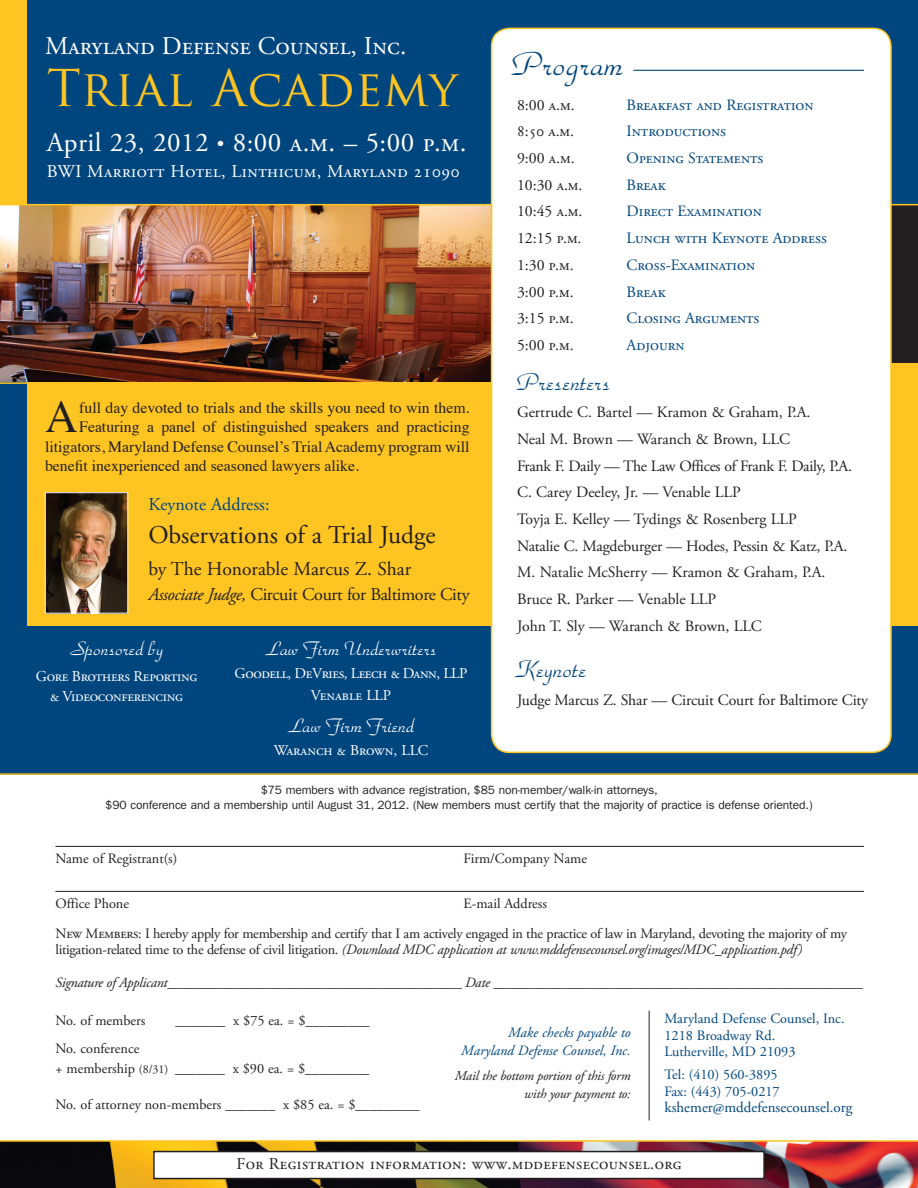
<style>
.page{position:relative;width:918px;height:1188px;background:#fff}
.page>*{position:absolute;margin:0;border:0;box-sizing:border-box;transform-origin:0 0}
.names{font:49.5px "Trajan Pro";letter-spacing:.015em;color:#fec422}
.t1{font:45.15px "Times";color:#231f20}
.t2{font:43.5px "Park Avenue Std";color:#00467e}
.t3{font:31.5px "Park Avenue Std";color:#00467e}
.t4{font:27px "Adobe Garamond Pro";letter-spacing:.02em;color:#fff}
.t5{font:25.5px "Park Avenue Std";color:#fff}
.t6{font:25.5px "Adobe Garamond Pro";color:#fff}
.t7{font:25.5px "Adobe Garamond Pro";color:#231f20}
.t8{font:19.5px "Adobe Garamond Pro";color:#231f20}
.t9{font:18px "Adobe Garamond Pro";letter-spacing:-.02em;color:#231f20}
.t10{font:18px "Adobe Garamond Pro";letter-spacing:.025em;color:#fff}
.t11{font:18px "Adobe Garamond Pro";color:#00467e}
.t12{font:16.5px "Adobe Garamond Pro";letter-spacing:.095em;color:#231f20}
.names-2{font:15.75px "Adobe Garamond Pro";letter-spacing:-.005em;color:#231f20}
.t13{font:15.75px "Times";color:#231f20}
.names-3{font:15.75px "Adobe Garamond Pro";letter-spacing:.055em;color:#00467e}
.names-4{font:15.75px "Adobe Garamond Pro";color:#00467e}
.t14{font:15px/19.5px "Adobe Garamond Pro";letter-spacing:.105em;color:#fff;text-align:center}
.t15{font:15px "Adobe Garamond Pro";letter-spacing:-.03em;color:#fff}
.t16{font:15px "Adobe Garamond Pro";color:#00467e}
.t17{font:15px "Adobe Garamond Pro";color:#fff}
.app_italics{font:14.25px/16.5px "Adobe Garamond Pro";letter-spacing:-.01em;color:#231f20}
.app_italics-2{font:italic 14.25px "Adobe Garamond Pro";letter-spacing:-.02em;color:#231f20}
.t18{font:14.25px "Adobe Garamond Pro";color:#00467e}
.app_italics-3{font:italic 14.25px/18px "Adobe Garamond Pro";color:#00467e;text-align:right}
.t19{font:italic 13.5px/18px "Adobe Garamond Pro";letter-spacing:-.015em;color:#231f20;text-align:right}
.t20{font:12px/15px "ITC Franklin Gothic Std";letter-spacing:-.01em;color:#231f20;text-align:center}
.s1{font-size:19.5px}
.s2{font-style:italic}
.s3{font-size:12px}
</style>
<div class="page">
<div style="left:0;top:0;width:918px;height:216px;background:#00467e"></div>
<img style="left:0;top:1142px;width:918px;height:46px">
<div style="left:394px;top:205px;width:524px;height:218px;background:#231f20"></div>
<div style="left:0;top:364px;width:918px;height:370px;background:#fec422"></div>
<div style="left:0;top:626px;width:918px;height:148px;background:#00467e"></div>
<div style="left:0;top:0;width:27px;height:225px;background:#fec422"></div>
<div style="left:0;top:242px;width:27px;height:442px;background:#00467e"></div>
<img style="left:47px;top:494px;width:79px;height:117px">
<div style="left:45px;top:492px;width:83px;height:121px;border:1px solid #fff"></div>
<hr style="left:56px;top:846px;width:808px;height:1px;background:#231f20">
<hr style="left:56px;top:891px;width:808px;height:1px;background:#231f20">
<hr style="left:649px;top:1011px;width:1px;height:109px;background:#231f20">
<div style="left:154px;top:1152px;width:610px;height:27px;background:#fff"></div>
<div style="left:153px;top:1151px;width:612px;height:28px;border:2px solid #231f20"></div>
<img style="left:0;top:205px;width:491px;height:177px">
<hr style="left:0;top:773px;width:918px;height:2px;background:#fec422">
<hr style="left:0;top:382px;width:918px;height:2px;background:#fec422">
<hr style="left:0;top:204px;width:918px;height:1px;background:#fec422">
<hr style="left:0;top:1140px;width:918px;height:2px;background:#fec422">
<div style="left:492px;top:28px;width:399px;height:724px;background:#fff;border-radius:18px"></div>
<div style="left:491px;top:28px;width:401px;height:725px;border:2px solid #fec422;border-radius:18px"></div>
<hr style="left:633px;top:70px;width:231px;height:1px;background:#00467e">
<p class="t6" style="left:45px;top:30px;width:363px">Maryland Defense Counsel, Inc.</p>
<p class="names" style="left:47px;top:56px;width:412px">Trial Academy</p>
<p class="t4" style="left:47px;top:127px;width:421px">April 23, 2012 <span class="s1">•</span> 8:00 a.m. – 5:00 p.m.</p>
<p class="t10" style="left:47px;top:160px;width:414px">BWI Marriott Hotel, Linthicum, Maryland 21090</p>
<p class="t1" style="left:45px;top:375px;width:34px">A</p>
<p class="t13" style="left:79px;top:393px;width:392px">full day devoted to trials and the skills you need to win them.</p>
<p class="t13" style="left:79px;top:412px;width:392px">Featuring a panel of distinguished speakers and practicing</p>
<p class="t13" style="left:45px;top:432px;width:426px">litigators, Maryland Defense Counsel’s Trial Academy program will</p>
<p class="t13" style="left:45px;top:451px;width:316px">benefit inexperienced and seasoned lawyers alike.</p>
<p class="t11" style="left:148px;top:494px;width:123px">Keynote Address:</p>
<p class="t7" style="left:148px;top:519px;width:289px">Observations of a Trial Judge</p>
<p class="t8" style="left:148px;top:557px;width:264px">by The Honorable Marcus Z. Shar</p>
<p class="t9" style="left:148px;top:584px;width:323px"><span class="s2">Associate Judge,</span> Circuit Court for Baltimore City</p>
<p class="t5" style="left:70px;top:636px;width:95px">Sponsored by</p>
<p class="t14" style="left:36px;top:667px;width:163px">Gore Brothers Reporting &amp; Videoconferencing</p>
<p class="t5" style="left:266px;top:636px;width:172px">Law Firm Underwriters</p>
<p class="t15" style="left:235px;top:664px;width:234px">Goodell, DeVries, Leech &amp; Dann, LLP</p>
<p class="t17" style="left:311px;top:686px;width:82px">Venable LLP</p>
<p class="t5" style="left:288px;top:713px;width:127px">Law Firm Friend</p>
<p class="t17" style="left:274px;top:741px;width:156px">Waranch &amp; Brown, LLC</p>
<p class="t2" style="left:513px;top:43px;width:112px">Program</p>
<p class="names-2" style="left:517px;top:95px;width:59px">8:00 a.m.</p>
<p class="names-3" style="left:627px;top:95px;width:189px">Breakfast and Registration</p>
<p class="names-2" style="left:517px;top:122px;width:59px">8:50 a.m.</p>
<p class="names-3" style="left:627px;top:122px;width:101px">Introductions</p>
<p class="names-2" style="left:517px;top:149px;width:59px">9:00 a.m.</p>
<p class="names-4" style="left:627px;top:149px;width:138px">Opening Statements</p>
<p class="names-2" style="left:517px;top:175px;width:67px">10:30 a.m.</p>
<p class="names-3" style="left:627px;top:175px;width:40px">Break</p>
<p class="names-2" style="left:517px;top:202px;width:67px">10:45 a.m.</p>
<p class="names-3" style="left:627px;top:202px;width:137px">Direct Examination</p>
<p class="names-2" style="left:517px;top:229px;width:66px">12:15 p.m.</p>
<p class="names-4" style="left:627px;top:229px;width:202px">Lunch with Keynote Address</p>
<p class="names-2" style="left:517px;top:255px;width:58px">1:30 p.m.</p>
<p class="names-3" style="left:627px;top:255px;width:130px">Cross-Examination</p>
<p class="names-2" style="left:517px;top:282px;width:58px">3:00 p.m.</p>
<p class="names-3" style="left:627px;top:282px;width:40px">Break</p>
<p class="names-2" style="left:517px;top:309px;width:58px">3:15 p.m.</p>
<p class="names-3" style="left:627px;top:309px;width:134px">Closing Arguments</p>
<p class="names-2" style="left:517px;top:335px;width:58px">5:00 p.m.</p>
<p class="names-3" style="left:627px;top:335px;width:59px">Adjourn</p>
<p class="t3" style="left:517px;top:366px;width:94px">Presenters</p>
<p class="names-2" style="left:517px;top:403px;width:295px">Gertrude C. Bartel — Kramon &amp; Graham, P.A.</p>
<p class="names-2" style="left:517px;top:430px;width:275px">Neal M. Brown — Waranch &amp; Brown, LLC</p>
<p class="names-2" style="left:517px;top:456px;width:337px">Frank F. Daily — The Law Offices of Frank F. Daily, P.A.</p>
<p class="names-2" style="left:517px;top:483px;width:225px">C. Carey Deeley, Jr. — Venable LLP</p>
<p class="names-2" style="left:517px;top:510px;width:281px">Toyja E. Kelley — Tydings &amp; Rosenberg LLP</p>
<p class="names-2" style="left:517px;top:536px;width:332px">Natalie C. Magdeburger — Hodes, Pessin &amp; Katz, P.A.</p>
<p class="names-2" style="left:517px;top:563px;width:310px">M. Natalie McSherry — Kramon &amp; Graham, P.A.</p>
<p class="names-2" style="left:517px;top:590px;width:201px">Bruce R. Parker — Venable LLP</p>
<p class="names-2" style="left:517px;top:616px;width:246px">John T. Sly — Waranch &amp; Brown, LLC</p>
<p class="t3" style="left:517px;top:654px;width:71px">Keynote</p>
<p class="names-2" style="left:517px;top:691px;width:353px">Judge Marcus Z. Shar — Circuit Court for Baltimore City</p>
<p class="t20" style="left:105px;top:782px;width:709px">$75 members with advance registration, $85 non-member/walk-in attorneys,<br>$90 conference and a membership until August 31, 2012. (New members must certify that the majority of practice is defense oriented.)</p>
<p class="app_italics" style="left:56px;top:851px;width:123px">Name of Registrant(s)</p>
<p class="app_italics" style="left:464px;top:851px;width:125px">Firm/Company Name</p>
<p class="app_italics" style="left:56px;top:896px;width:75px">Office Phone</p>
<p class="app_italics" style="left:464px;top:896px;width:85px">E-mail Address</p>
<p class="app_italics" style="left:56px;top:926px;width:793px">New Members: I hereby apply for membership and certify that I am actively engaged in the practice of law in Maryland, devoting the majority of my litigation-related time to the defense of civil litigation. <span class="s2">(Download MDC application at www.mddefensecounsel.org/images/MDC_application.pdf)</span></p>
<p class="app_italics-2" style="left:56px;top:974px;width:809px">Signature of Applicant___________________________________________ Date ______________________________________________________</p>
<p class="app_italics" style="left:56px;top:1013px;width:92px">No. of members</p>
<p class="app_italics" style="left:175px;top:1013px;width:196px">_______ x $75 ea. = $_________</p>
<p class="app_italics" style="left:56px;top:1040px;width:315px;line-height:19.5px">No. conference<br>+ membership <span class="s3">(8/31)</span> _______ x $90 ea. = $_________</p>
<p class="app_italics" style="left:56px;top:1097px;width:366px">No. of attorney non-members _______ x $85 ea. = $_________</p>
<p class="t18" style="left:665px;top:1010px;width:182px">Maryland Defense Counsel, Inc.</p>
<p class="t18" style="left:665px;top:1026px;width:112px">1218 Broadway Rd.</p>
<p class="t18" style="left:665px;top:1043px;width:133px">Lutherville, MD 21093</p>
<p class="t18" style="left:665px;top:1066px;width:115px">Tel: (410) 560-3895</p>
<p class="t18" style="left:665px;top:1083px;width:117px">Fax: (443) 705-0217</p>
<p class="t16" style="left:665px;top:1099px;width:189px">kshemer@mddefensecounsel.org</p>
<p class="app_italics-3" style="left:461px;top:1024px;width:171px">Make checks payable to<br>Maryland Defense Counsel, Inc.</p>
<p class="t19" style="left:455px;top:1067px;width:177px">Mail the bottom portion of this form with your payment to:</p>
<p class="t12" style="left:237px;top:1154px;width:446px">For Registration information: www.mddefensecounsel.org</p>
</div>
